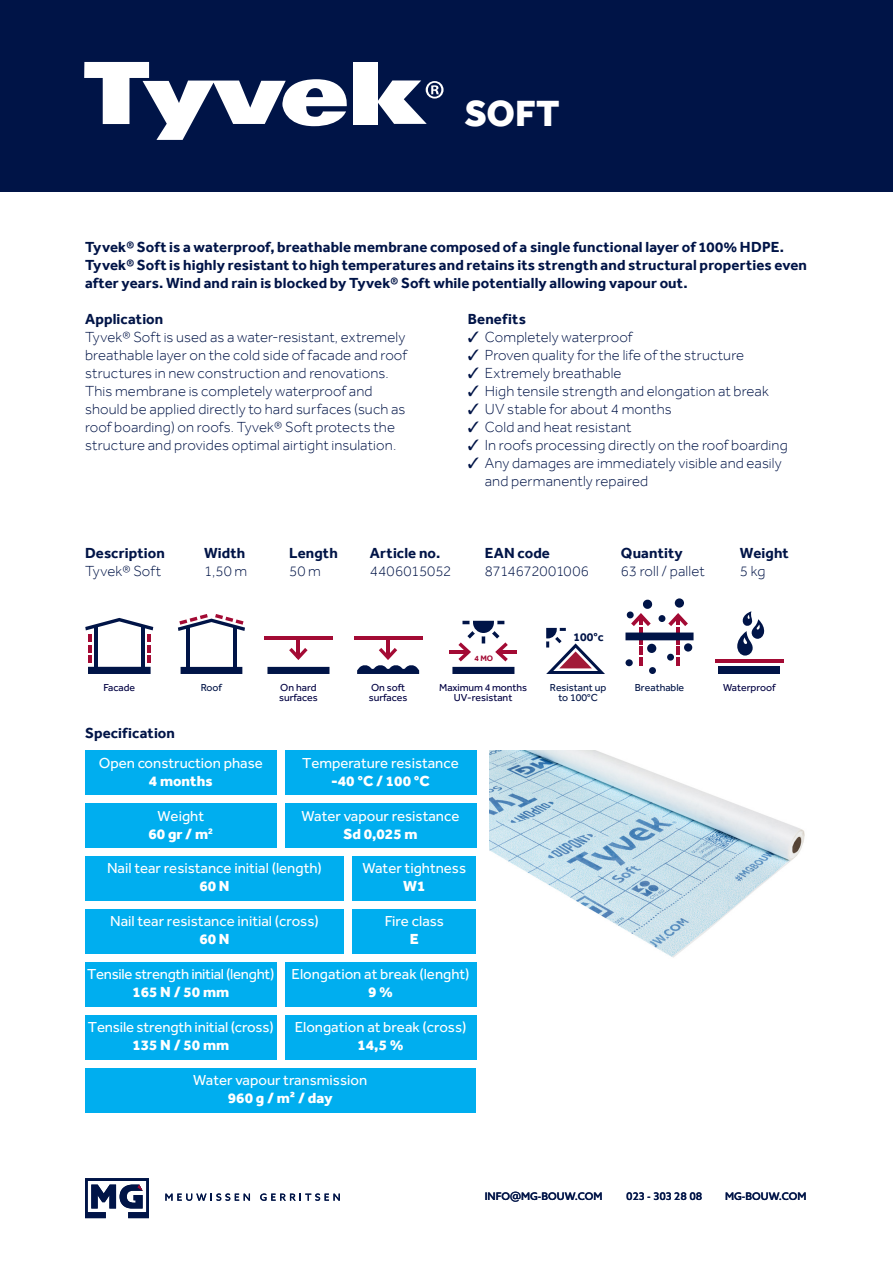
<style>
.page{position:relative;width:893px;height:1263px;background:#fff}
.page>*{position:absolute;margin:0;border:0;box-sizing:border-box;transform-origin:0 0}
.t1{font:800 37.5px "Effra";color:#fff}
.Broodtekst{font:300 15px/18px "Effra";letter-spacing:.01em;color:#001447}
.Specification_wit{font:15px "Effra";color:#fff}
.Intro{font:700 15px/18px "Effra";letter-spacing:.01em;color:#001447}
.Specification_wit-2{font:800 15px "Effra";color:#fff}
.Tussenkop_MG_donkerblauw{font:700 15px "Effra";letter-spacing:.01em;color:#001447}
.Specification_wit-3{font:15px "Effra";letter-spacing:-.02em;color:#fff}
.Tussenkop_MG_lichtblauw{font:700 15px "Effra";letter-spacing:.01em;color:#001447}
.Broodtekst-2{font:300 15px "Effra";letter-spacing:-.02em;color:#001447}
.t2{font:700 12.15px "Effra";color:#001447}
.t3{font:10.5px/10.5px "Effra";color:#000042}
.t4{font:500 10.5px "Azo Sans";color:#001447}
.t5{font:10.5px/10.5px "Effra";color:#001447;text-align:center}
.t6{font:700 8.1px "Effra";color:#a30a34}
.s1{font-size:13.5px}
</style>
<div class="page">
<div style="left:0;top:0;width:893px;height:191px;background:#001447"></div>
<img style="left:490px;top:751px;width:315px;height:207px">
<div style="left:85px;top:751px;width:191px;height:44px;background:#00aeef"></div>
<div style="left:285px;top:751px;width:191px;height:44px;background:#00aeef"></div>
<div style="left:85px;top:804px;width:191px;height:44px;background:#00aeef"></div>
<div style="left:352px;top:856px;width:124px;height:45px;background:#00aeef"></div>
<div style="left:85px;top:856px;width:259px;height:45px;background:#00aeef"></div>
<div style="left:85px;top:1068px;width:390px;height:45px;background:#00aeef"></div>
<div style="left:285px;top:804px;width:191px;height:44px;background:#00aeef"></div>
<div style="left:85px;top:909px;width:259px;height:44px;background:#00aeef"></div>
<div style="left:352px;top:909px;width:124px;height:44px;background:#00aeef"></div>
<div style="left:85px;top:962px;width:191px;height:44px;background:#00aeef"></div>
<div style="left:285px;top:962px;width:191px;height:44px;background:#00aeef"></div>
<div style="left:85px;top:1015px;width:191px;height:44px;background:#00aeef"></div>
<div style="left:285px;top:1015px;width:191px;height:44px;background:#00aeef"></div>
<svg style="left:84px;top:62px;width:263px;height:78px"></svg>
<div style="left:353px;top:62px;width:25px;height:62px;background:#fff"></div>
<svg style="left:378px;top:80px;width:66px;height:44px"></svg>
<svg style="left:165px;top:1193px;width:85px;height:8px"></svg>
<svg style="left:260px;top:1193px;width:80px;height:8px"></svg>
<svg style="left:85px;top:1178px;width:64px;height:40px"></svg>
<svg style="left:85px;top:618px;width:68px;height:56px"></svg>
<hr style="left:187px;top:627px;width:3px;height:45px;background:#001447">
<hr style="left:233px;top:627px;width:3px;height:45px;background:#001447">
<svg style="left:181px;top:667px;width:61px;height:7px"></svg>
<svg style="left:178px;top:614px;width:67px;height:17px"></svg>
<hr style="left:297px;top:636px;width:3px;height:22px;background:#a30a34">
<svg style="left:289px;top:648px;width:19px;height:12px"></svg>
<svg style="left:267px;top:667px;width:62px;height:7px"></svg>
<hr style="left:264px;top:636px;width:68px;height:3px;background:#a30a34">
<hr style="left:498px;top:650px;width:19px;height:4px;background:#a30a34">
<hr style="left:449px;top:650px;width:19px;height:4px;background:#a30a34">
<svg style="left:452px;top:667px;width:62px;height:7px"></svg>
<svg style="left:458px;top:621px;width:50px;height:40px"></svg>
<svg style="left:546px;top:628px;width:59px;height:46px"></svg>
<hr style="left:386px;top:636px;width:4px;height:22px;background:#a30a34">
<hr style="left:354px;top:636px;width:68px;height:3px;background:#a30a34">
<svg style="left:357px;top:648px;width:62px;height:26px"></svg>
<hr style="left:639px;top:627px;width:4px;height:17px;background:#a30a34">
<svg style="left:639px;top:647px;width:4px;height:18px"></svg>
<svg style="left:668px;top:613px;width:20px;height:13px"></svg>
<hr style="left:676px;top:627px;width:4px;height:17px;background:#a30a34">
<svg style="left:676px;top:647px;width:4px;height:18px"></svg>
<div style="left:647px;top:644px;width:9px;height:9px;background:#001447;border-radius:50%"></div>
<div style="left:675px;top:598px;width:9px;height:10px;background:#001447;border-radius:50%"></div>
<svg style="left:626px;top:599px;width:27px;height:27px"></svg>
<div style="left:658px;top:615px;width:7px;height:7px;background:#001447;border-radius:50%"></div>
<div style="left:684px;top:643px;width:8px;height:9px;background:#001447;border-radius:50%"></div>
<div style="left:649px;top:667px;width:7px;height:7px;background:#001447;border-radius:50%"></div>
<div style="left:667px;top:654px;width:7px;height:7px;background:#001447;border-radius:50%"></div>
<div style="left:625px;top:659px;width:8px;height:7px;background:#001447;border-radius:50%"></div>
<svg style="left:625px;top:632px;width:68px;height:8px"></svg>
<svg style="left:737px;top:611px;width:27px;height:45px"></svg>
<hr style="left:715px;top:660px;width:68px;height:3px;background:#a30a34">
<div style="left:718px;top:667px;width:62px;height:7px;background:#001447"></div>
<p class="t1" style="left:465px;top:91px;width:96px">SOFT</p>
<p class="Intro" style="left:85px;top:238px;width:723px">Tyvek® Soft is a waterproof, breathable membrane composed of a single functional layer of 100% HDPE.<br>Tyvek® Soft is highly resistant to high temperatures and retains its strength and structural properties even after years. Wind and rain is blocked by Tyvek® Soft while potentially allowing vapour out.</p>
<p class="Tussenkop_MG_donkerblauw" style="left:85px;top:310px;width:80px">Application</p>
<p class="Broodtekst" style="left:85px;top:328px;width:324px">Tyvek® Soft is used as a water-resistant, extremely breathable layer on the cold side of facade and roof structures in new construction and renovations.<br>This membrane is completely waterproof and should be applied directly to hard surfaces (such as roof boarding) on roofs. Tyvek® Soft protects the structure and provides optimal airtight insulation.</p>
<p class="Tussenkop_MG_lichtblauw" style="left:468px;top:310px;width:60px">Benefits</p>
<p class="Broodtekst" style="left:468px;top:328px;width:166px">✓ Completely waterproof</p>
<p class="Broodtekst" style="left:468px;top:346px;width:278px">✓ Proven quality for the life of the structure</p>
<p class="Broodtekst" style="left:468px;top:364px;width:155px">✓ Extremely breathable</p>
<p class="Broodtekst" style="left:468px;top:382px;width:303px">✓ High tensile strength and elongation at break</p>
<p class="Broodtekst" style="left:468px;top:400px;width:205px">✓ UV stable for about 4 months</p>
<p class="Broodtekst" style="left:468px;top:418px;width:165px">✓ Cold and heat resistant</p>
<p class="Broodtekst" style="left:468px;top:436px;width:321px">✓ In roofs processing directly on the roof boarding</p>
<p class="Broodtekst" style="left:485px;top:454px;width:298px;text-indent:-17px">✓ Any damages are immediately visible and easily and permanently repaired</p>
<p class="Tussenkop_MG_donkerblauw" style="left:85px;top:544px;width:81px">Description</p>
<p class="Tussenkop_MG_donkerblauw" style="left:204px;top:544px;width:43px">Width</p>
<p class="Tussenkop_MG_donkerblauw" style="left:289px;top:544px;width:50px">Length</p>
<p class="Tussenkop_MG_donkerblauw" style="left:370px;top:544px;width:72px">Article no.</p>
<p class="Tussenkop_MG_donkerblauw" style="left:485px;top:544px;width:67px">EAN code</p>
<p class="Tussenkop_MG_donkerblauw" style="left:621px;top:544px;width:63px">Quantity</p>
<p class="Tussenkop_MG_donkerblauw" style="left:740px;top:544px;width:50px">Weight</p>
<p class="Broodtekst" style="left:85px;top:562px;width:77px">Tyvek® Soft</p>
<p class="Broodtekst" style="left:204px;top:562px;width:45px">1,50 m</p>
<p class="Broodtekst" style="left:289px;top:562px;width:33px">50 m</p>
<p class="Broodtekst" style="left:370px;top:562px;width:83px">4406015052</p>
<p class="Broodtekst-2" style="left:485px;top:562px;width:106px">8714672001006</p>
<p class="Broodtekst" style="left:621px;top:562px;width:85px">63 roll / pallet</p>
<p class="Broodtekst" style="left:740px;top:562px;width:27px">5 kg</p>
<p class="t6" style="left:474px;top:653px;width:20px">4 MO</p>
<p class="t2" style="left:574px;top:629px;width:31px">100°c</p>
<p class="t5" style="left:201px;top:682px;width:23px">Roof</p>
<p class="t3" style="left:279px;top:682px;width:40px">On hard surfaces</p>
<p class="t3" style="left:369px;top:682px;width:40px">On soft surfaces</p>
<p class="t5" style="left:635px;top:682px;width:51px">Breathable</p>
<p class="t3" style="left:723px;top:682px;width:54px">Waterproof</p>
<p class="t3" style="left:103px;top:682px;width:33px">Facade</p>
<p class="t3" style="left:439px;top:682px;width:89px;text-align:center">Maximum 4 months<br>UV-resistant</p>
<p class="t5" style="left:550px;top:682px;width:58px">Resistant up to 100°C</p>
<p class="Tussenkop_MG_lichtblauw" style="left:85px;top:724px;width:91px">Specification</p>
<p class="Specification_wit" style="left:99px;top:754px;width:166px">Open construction phase</p>
<p class="Specification_wit-2" style="left:149px;top:772px;width:65px">4 months</p>
<p class="Specification_wit" style="left:157px;top:807px;width:48px">Weight</p>
<p class="Specification_wit-2" style="left:148px;top:825px;width:66px">60 gr / m<sup>2</sup></p>
<p class="Specification_wit" style="left:302px;top:754px;width:158px">Temperature resistance</p>
<p class="Specification_wit-2" style="left:331px;top:772px;width:100px">-40 °C / 100 °C</p>
<p class="Specification_wit" style="left:302px;top:807px;width:159px">Water vapour resistance</p>
<p class="Specification_wit-2" style="left:344px;top:825px;width:76px">Sd 0,025 m</p>
<p class="Specification_wit" style="left:107px;top:860px;width:216px">Nail tear resistance initial (length)</p>
<p class="Specification_wit-2" style="left:199px;top:877px;width:32px">60 N</p>
<p class="Specification_wit" style="left:110px;top:912px;width:210px">Nail tear resistance initial (cross)</p>
<p class="Specification_wit-2" style="left:199px;top:930px;width:32px">60 N</p>
<p class="Specification_wit" style="left:363px;top:860px;width:105px">Water tightness</p>
<p class="Specification_wit-2" style="left:403px;top:877px;width:24px">W1</p>
<p class="Specification_wit" style="left:385px;top:912px;width:61px">Fire class</p>
<p class="Specification_wit-2" style="left:410px;top:930px;width:10px">E</p>
<p class="Specification_wit-3" style="left:87px;top:965px;width:189px">Tensile strength initial (lenght)</p>
<p class="Specification_wit-2" style="left:132px;top:983px;width:98px">165 N / 50 mm</p>
<p class="Specification_wit" style="left:88px;top:1018px;width:187px">Tensile strength initial (cross)</p>
<p class="Specification_wit-2" style="left:132px;top:1036px;width:98px">135 N / 50 mm</p>
<p class="Specification_wit" style="left:292px;top:965px;width:180px">Elongation at break (lenght)</p>
<p class="Specification_wit-2" style="left:368px;top:983px;width:27px">9 %</p>
<p class="Specification_wit" style="left:295px;top:1018px;width:173px">Elongation at break (cross)</p>
<p class="Specification_wit-2" style="left:357px;top:1036px;width:48px">14,5 %</p>
<p class="Specification_wit" style="left:193px;top:1071px;width:175px">Water vapour transmission</p>
<p class="Specification_wit-2" style="left:228px;top:1089px;width:106px">960 g / m² / day</p>
<p class="t4" style="left:485px;top:1190px;width:119px">INFO<span class="s1">@</span>MG-BOUW.COM</p>
<p class="t4" style="left:626px;top:1190px;width:78px">023 - 303 28 08</p>
<p class="t4" style="left:725px;top:1190px;width:83px">MG-BOUW.COM</p>
</div>
